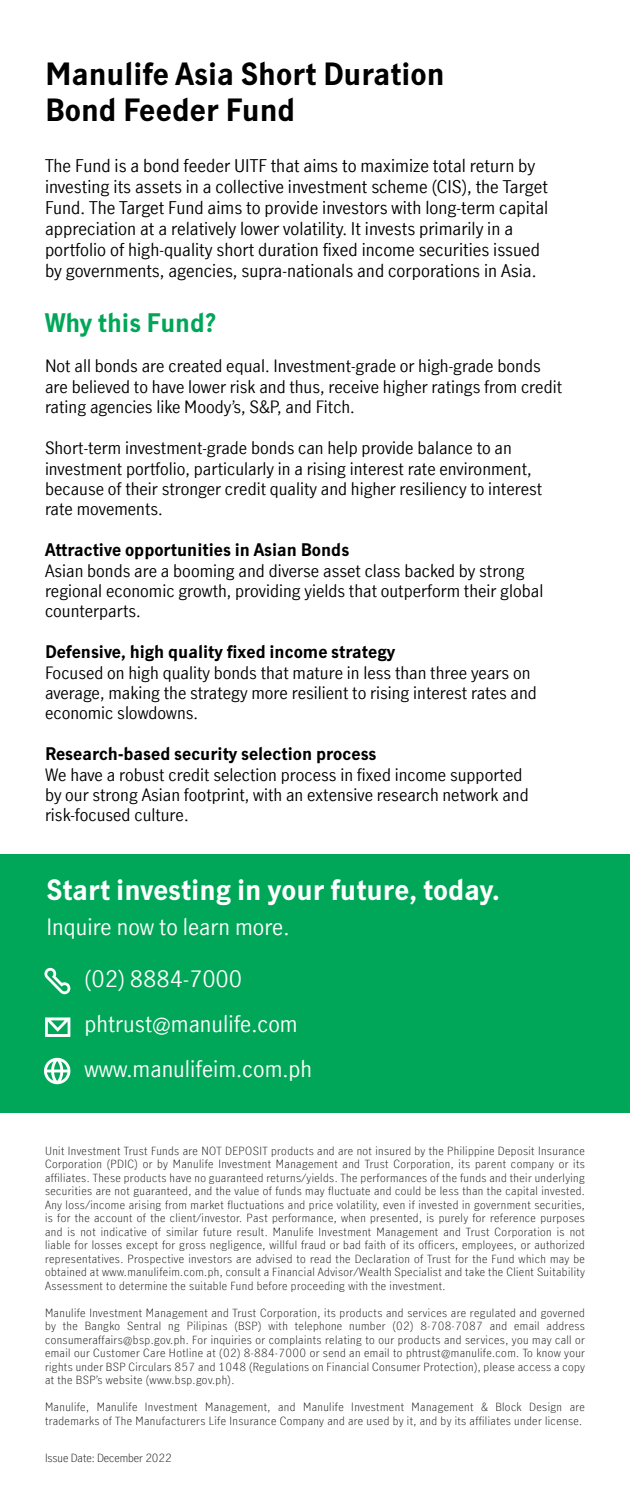
<style>
.page{position:relative;width:630px;height:1508px;background:#fff}
.page>*{position:absolute;margin:0;border:0;box-sizing:border-box;transform-origin:0 0}
.t1{font:700 30px/36px "Manulife JH Sans Optimized";color:#000}
.t2{font:700 27.5px "Manulife JH Sans Optimized";color:#fff}
.t3{font:700 25px "Manulife JH Sans Optimized";color:#00a758}
.t4{font:22.5px "Manulife JH Sans Optimized";color:#fff}
.t5{font:17.5px/21px "Manulife JH Sans Optimized";color:#000}
.t6{font:17px/20.5px "Manulife JH Sans Optimized";color:#000}
.t7{font:700 17px "Manulife JH Sans Optimized";color:#000}
.t8{font:300 11.25px/13.5px "Manulife JH Sans Optimized";letter-spacing:.035em;color:#231f20;text-align:justify}
.t9{font:300 11.25px "Manulife JH Sans Optimized";letter-spacing:-.005em;color:#231f20}
</style>
<div class="page">
<div style="left:0;top:854px;width:630px;height:258px;background:#00a758"></div>
<svg style="left:44px;top:968px;width:26px;height:26px"></svg>
<svg style="left:45px;top:1017px;width:25px;height:20px"></svg>
<svg style="left:44px;top:1057px;width:27px;height:27px"></svg>
<p class="t1" style="left:45px;top:55px;width:401px">Manulife Asia Short Duration<br>Bond Feeder Fund</p>
<p class="t5" style="left:45px;top:154px;width:505px">The Fund is a bond feeder UITF that aims to maximize total return by investing its assets in a collective investment scheme (CIS), the Target Fund. The Target Fund aims to provide investors with long-term capital appreciation at a relatively lower volatility. It invests primarily in a portfolio of high-quality short duration fixed income securities issued by governments, agencies, supra-nationals and corporations in Asia.</p>
<p class="t3" style="left:45px;top:305px;width:173px">Why this Fund?</p>
<p class="t6" style="left:45px;top:355px;width:519px">Not all bonds are created equal. Investment-grade or high-grade bonds are believed to have lower risk and thus, receive higher ratings from credit rating agencies like Moody’s, S&amp;P, and Fitch.</p>
<p class="t6" style="left:45px;top:437px;width:499px">Short-term investment-grade bonds can help provide balance to an investment portfolio, particularly in a rising interest rate environment, because of their stronger credit quality and higher resiliency to interest rate movements.</p>
<p class="t7" style="left:45px;top:538px;width:306px">Attractive opportunities in Asian Bonds</p>
<p class="t6" style="left:45px;top:559px;width:500px">Asian bonds are a booming and diverse asset class backed by strong regional economic growth, providing yields that outperform their global counterparts.</p>
<p class="t7" style="left:45px;top:640px;width:352px">Defensive, high quality fixed income strategy</p>
<p class="t6" style="left:45px;top:661px;width:493px">Focused on high quality bonds that mature in less than three years on average, making the strategy more resilient to rising interest rates and economic slowdowns.</p>
<p class="t7" style="left:45px;top:742px;width:333px">Research-based security selection process</p>
<p class="t6" style="left:45px;top:763px;width:485px">We have a robust credit selection process in fixed income supported by our strong Asian footprint, with an extensive research network and risk-focused culture.</p>
<p class="t2" style="left:46px;top:870px;width:455px">Start investing in your future, today.</p>
<p class="t4" style="left:46px;top:911px;width:245px">Inquire now to learn more.</p>
<p class="t4" style="left:85px;top:963px;width:159px">(02) 8884-7000</p>
<p class="t4" style="left:85px;top:1008px;width:215px">phtrust@manulife.com</p>
<p class="t4" style="left:85px;top:1053px;width:229px">www.manulifeim.com.ph</p>
<p class="t8" style="left:45px;top:1143px;width:542px">Unit Investment Trust Funds are NOT DEPOSIT products and are not insured by the Philippine Deposit Insurance Corporation (PDIC) or by Manulife Investment Management and Trust Corporation, its parent company or its affiliates. These products have no guaranteed returns/yields. The performances of the funds and their underlying securities are not guaranteed, and the value of funds may fluctuate and could be less than the capital invested.<br>Any loss/income arising from market fluctuations and price volatility, even if invested in government securities, is for the account of the client/investor. Past performance, when presented, is purely for reference purposes and is not indicative of similar future result. Manulife Investment Management and Trust Corporation is not liable for losses except for gross negligence, willful fraud or bad faith of its officers, employees, or authorized representatives. Prospective investors are advised to read the Declaration of Trust for the Fund which may be obtained at www.manulifeim.com.ph, consult a Financial Advisor/Wealth Specialist and take the Client Suitability Assessment to determine the suitable Fund before proceeding with the investment.</p>
<p class="t8" style="left:45px;top:1305px;width:542px">Manulife Investment Management and Trust Corporation, its products and services are regulated and governed by the Bangko Sentral ng Pilipinas (BSP) with telephone number (02) 8-708-7087 and email address consumeraffairs@bsp.gov.ph. For inquiries or complaints relating to our products and services, you may call or email our Customer Care Hotline at (02) 8-884-7000 or send an email to phtrust@manulife.com. To know your rights under BSP Circulars 857 and 1048 (Regulations on Financial Consumer Protection), please access a copy at the BSP’s website (www.bsp.gov.ph).</p>
<p class="t8" style="left:45px;top:1399px;width:542px">Manulife, Manulife Investment Management, and Manulife Investment Management &amp; Block Design are trademarks of The Manufacturers Life Insurance Company and are used by it, and by its affiliates under license.</p>
<p class="t9" style="left:45px;top:1450px;width:128px">Issue Date: December 2022</p>
</div>
